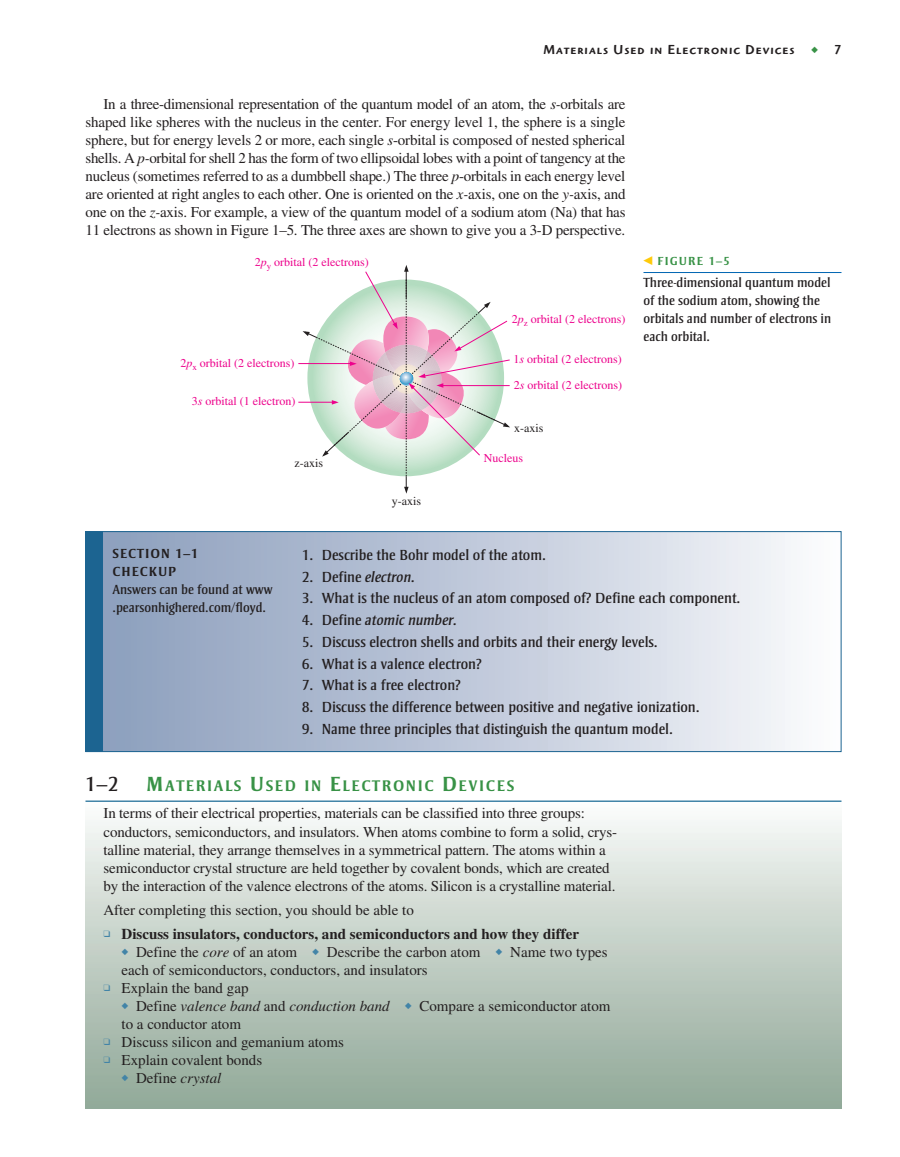
<style>
.page{position:relative;width:900px;height:1157px;background:#fff}
.page>*{position:absolute;margin:0;border:0;box-sizing:border-box;transform-origin:0 0}
.t1{font:700 15.75px "Strayhorn MT Pro";letter-spacing:.1em;color:#389246}
.t2{font:15px/18px "Times LT Pro";letter-spacing:-.01em;color:#231f20}
.t3{font:15px "Strayhorn MT Pro";color:#231f20}
.t4{font:700 15px "Times LT Pro";color:#231f20}
.t5{font:italic 15px "Strayhorn MT Pro";color:#231f20}
.t6{font:italic 15px "Times LT Pro";color:#231f20}
.t7{font:13.5px/18px "Strayhorn MT Pro";color:#231f20}
.t8{font:500 13.5px "Highlander ITC Std";letter-spacing:.075em;color:#231f20}
.t9{font:700 13.5px/18px "Strayhorn MT Pro";letter-spacing:.075em;color:#231f20}
.t10{font:12px "Times LT Pro";color:#ed028c}
.t11{font:12px "Times LT Pro";color:#231f20}
.t12{font:700 12px "Strayhorn MT Pro";letter-spacing:.1em;color:#389246}
.s1{color:#389246}
.s2{font-style:italic}
.s3{font-family:"Universal Std Newswith Comm Pi";font-weight:400;font-size:9px;color:#feca0a}
.s4{font-style:normal}
.s5{font-weight:400;font-size:21px;color:#231f20}
.s6{font-size:21px}
.s7{color:#4284a7}
</style>
<div class="page">
<div style="left:86px;top:801px;width:756px;height:307px;background:linear-gradient(to bottom,#f9fbf9,#8fa796)"></div>
<hr style="left:298px;top:363px;width:56px;height:1px;background:#ed028c">
<hr style="left:298px;top:402px;width:38px;height:1px;background:#ed028c">
<svg style="left:303px;top:265px;width:207px;height:228px"></svg>
<hr style="left:644px;top:272px;width:198px;height:1px;background:#0166b3">
<div style="left:86px;top:531px;width:755px;height:220px;background:linear-gradient(to right,#879aba,#f9f9fc)"></div>
<div style="left:86px;top:531px;width:756px;height:221px;border:1px solid #1c6491"></div>
<div style="left:86px;top:531px;width:18px;height:221px;background:#1c6491"></div>
<hr style="left:86px;top:800px;width:756px;height:2px;background:#4284a7">
<p class="t8" style="left:543px;top:42px;width:300px">Materials Used in Electronic Devices <span class="s1">◆</span> 7</p>
<p class="t2" style="left:85px;top:95px;width:542px;text-align:justify;text-indent:18px">In a three-dimensional representation of the quantum model of an atom, the <span class="s2">s-</span>orbitals are shaped like spheres with the nucleus in the center. For energy level 1, the sphere is a single sphere, but for energy levels 2 or more, each single <span class="s2">s</span>-orbital is composed of nested spherical shells. A <span class="s2">p-</span>orbital for shell 2 has the form of two ellipsoidal lobes with a point of tangency at the nucleus (sometimes referred to as a dumbbell shape.) The three <span class="s2">p</span>-orbitals in each energy level are oriented at right angles to each other. One is oriented on the <span class="s2">x-</span>axis, one on the <span class="s2">y-</span>axis, and one on the <span class="s2">z-</span>axis. For example, a view of the quantum model of a sodium atom (Na) that has 11 electrons as shown in Figure 1–5. The three axes are shown to give you a 3-D perspective.</p>
<p class="t10" style="left:255px;top:255px;width:116px">2<span class="s2">p</span><sub>y</sub> orbital (2 electrons)</p>
<p class="t10" style="left:180px;top:355px;width:116px">2<span class="s2">p</span><sub>x</sub> orbital (2 electrons)</p>
<p class="t10" style="left:192px;top:394px;width:105px">3<span class="s2">s</span> orbital (1 electron)</p>
<p class="t11" style="left:295px;top:456px;width:30px">z-axis</p>
<p class="t11" style="left:392px;top:494px;width:31px">y-axis</p>
<p class="t10" style="left:512px;top:312px;width:115px">2<span class="s2">p</span><sub>z</sub> orbital (2 electrons)</p>
<p class="t10" style="left:514px;top:352px;width:110px">1<span class="s2">s</span> orbital (2 electrons)</p>
<p class="t10" style="left:514px;top:378px;width:110px">2<span class="s2">s</span> orbital (2 electrons)</p>
<p class="t11" style="left:514px;top:420px;width:31px">x-axis</p>
<p class="t10" style="left:484px;top:451px;width:41px">Nucleus</p>
<p class="t12" style="left:644px;top:254px;width:88px"><span class="s3">◀</span> FIGURE 1–5</p>
<p class="t7" style="left:644px;top:273px;width:189px">Three-dimensional quantum model of the sodium atom, showing the orbitals and number of electrons in each orbital.</p>
<p class="t9" style="left:112px;top:544px;width:87px">SECTION 1–1<br>CHECKUP</p>
<p class="t7" style="left:112px;top:580px;width:162px">Answers can be found at www .pearsonhighered.com/floyd.</p>
<p class="t3" style="left:302px;top:545px;width:245px">1. Describe the Bohr model of the atom.</p>
<p class="t5" style="left:302px;top:567px;width:114px"><span class="s4">2. Define</span> electron.</p>
<p class="t3" style="left:302px;top:589px;width:440px">3. What is the nucleus of an atom composed of? Define each component.</p>
<p class="t5" style="left:302px;top:610px;width:156px"><span class="s4">4. Define</span> atomic number.</p>
<p class="t3" style="left:302px;top:632px;width:357px">5. Discuss electron shells and orbits and their energy levels.</p>
<p class="t3" style="left:302px;top:654px;width:181px">6. What is a valence electron?</p>
<p class="t3" style="left:302px;top:676px;width:160px">7. What is a free electron?</p>
<p class="t3" style="left:302px;top:698px;width:399px">8. Discuss the difference between positive and negative ionization.</p>
<p class="t3" style="left:302px;top:719px;width:372px">9. Name three principles that distinguish the quantum model.</p>
<p class="t1" style="left:86px;top:777px;width:429px"><span class="s5">1–2</span> <span class="s6">M</span>ATERIALS <span class="s6">U</span>SED IN <span class="s6">E</span>LECTRONIC <span class="s6">D</span> EVICES</p>
<p class="t2" style="left:104px;top:804px;width:515px">In terms of their electrical properties, materials can be classified into three groups: conductors, semiconductors, and insulators. When atoms combine to form a solid, crys&shy;talline material, they arrange themselves in a symmetrical pattern. The atoms within a semiconductor crystal structure are held together by covalent bonds, which are created by the interaction of the valence electrons of the atoms. Silicon is a crystalline material.</p>
<p class="t2" style="left:104px;top:900px;width:312px">After completing this section, you should be able to</p>
<p class="t4" style="left:104px;top:924px;width:477px"><span class="s7">❑</span> Discuss insulators, conductors, and semiconductors and how they differ</p>
<p class="t2" style="left:122px;top:942px;width:488px"><span class="s7">◆</span> Define the <span class="s2">core</span> of an atom <span class="s7">◆</span> Describe the carbon atom <span class="s7">◆</span> Name two types each of semiconductors, conductors, and insulators</p>
<p class="t2" style="left:104px;top:978px;width:147px"><span class="s7">❑</span> Explain the band gap</p>
<p class="t2" style="left:122px;top:996px;width:491px"><span class="s7">◆</span> Define <span class="s2">valence band</span> and <span class="s2">conduction band</span> <span class="s7">◆</span> Compare a semiconductor atom to a conductor atom</p>
<p class="t2" style="left:104px;top:1032px;width:242px"><span class="s7">❑</span> Discuss silicon and gemanium atoms</p>
<p class="t2" style="left:104px;top:1050px;width:160px"><span class="s7">❑</span> Explain covalent bonds</p>
<p class="t6" style="left:122px;top:1068px;width:101px"><span class="s7">◆</span> <span class="s4">Define</span> crystal</p>
</div>
